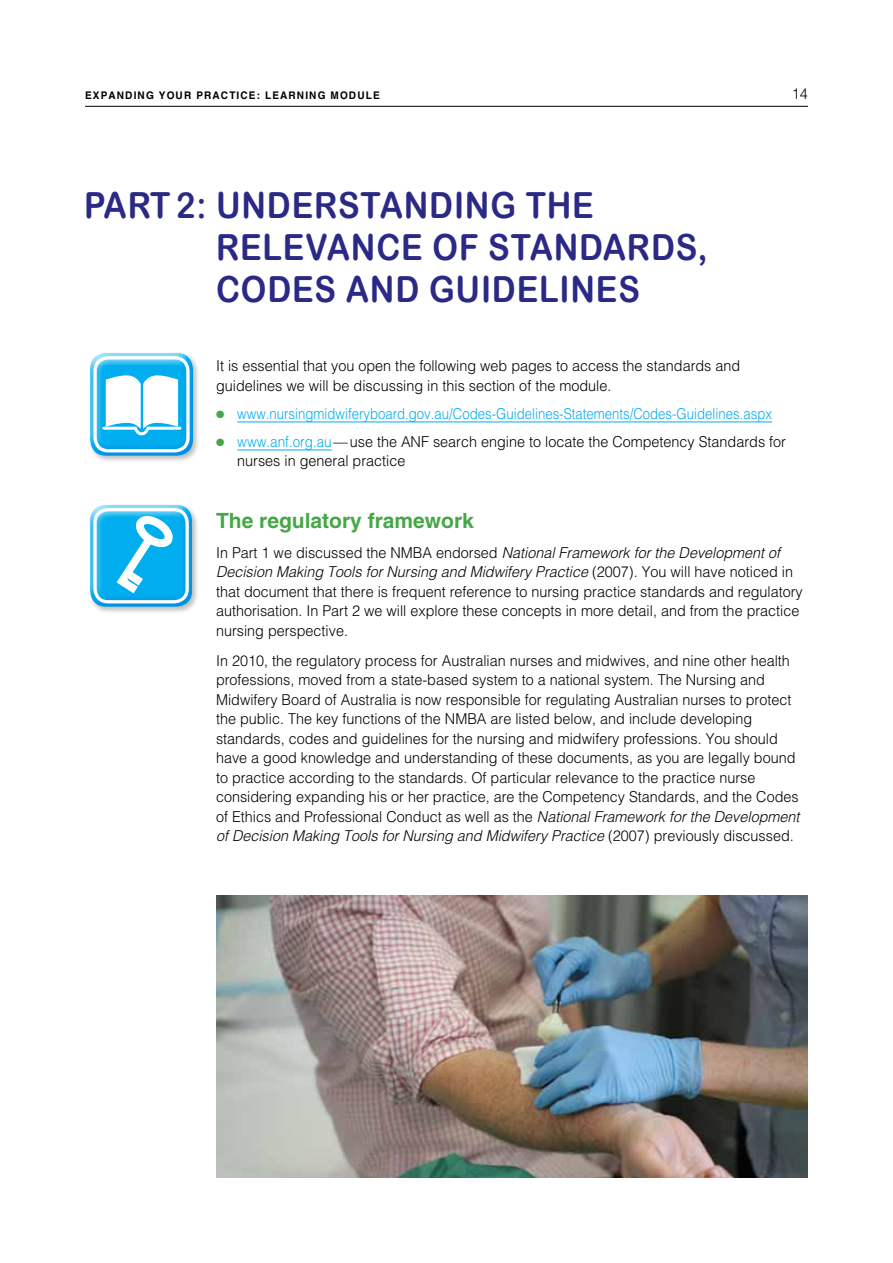
<style>
.page{position:relative;width:893px;height:1263px;background:#fff}
.page>*{position:absolute;margin:0;border:0;box-sizing:border-box;transform-origin:0 0}
.t1{font:36px/42px "Arial Rounded MT Bold";letter-spacing:.025em;color:#2a2a86;scale:.9 1}
.t2{font:700 21px "Helvetica";color:#46a748}
.t3{font:300 15px/19.5px "Helvetica";color:#000;scale:.96 1}
.t4{font:300 15px "Helvetica";color:#00aeef;scale:.88 1}
.t5{font:700 10.5px "Helvetica";letter-spacing:.11em;color:#000;scale:.96 1}
.s1{color:#46a748}
.s2{color:#00aeef}
.s3{font-style:italic}
</style>
<div class="page">
<hr style="left:85px;top:106px;width:723px;height:1px;background:#000">
<div style="left:88px;top:351px;width:113px;height:112px;background:#000;opacity:.25"></div>
<div style="left:89px;top:351px;width:106px;height:95px;background:#fff;opacity:.75"></div>
<div style="left:89px;top:355px;width:106px;height:101px;background:#00aeef;opacity:.5"></div>
<div style="left:93px;top:356px;width:97px;height:96px;border:3px solid #fff;border-radius:13px"></div>
<svg style="left:101px;top:375px;width:82px;height:62px"></svg>
<hr style="left:237px;top:421px;width:535px;height:1px;background:#00aeef">
<hr style="left:237px;top:449px;width:95px;height:1px;background:#00aeef">
<div style="left:88px;top:503px;width:112px;height:111px;background:#000;opacity:.25"></div>
<div style="left:89px;top:503px;width:105px;height:94px;background:#fff;opacity:.75"></div>
<div style="left:89px;top:507px;width:105px;height:101px;background:#00aeef;opacity:.5"></div>
<div style="left:93px;top:508px;width:96px;height:95px;border:3px solid #fff;border-radius:13px"></div>
<svg style="left:109px;top:508px;width:73px;height:93px"></svg>
<img style="left:216px;top:895px;width:592px;height:283px">
<p class="t5" style="left:85px;top:89px;width:301px">EXPANDING YOUR PRACTICE: LEARNING MODULE</p>
<p class="t3" style="left:792px;top:84px;width:18px">14</p>
<h1 class="t1" style="left:216px;top:183px;width:548px;text-indent:-132px">PART 2: U NDERSTANDING THE<br>RELEVANCE OF STANDARDS,<br>CODES AND GUIDELINES</h1>
<p class="t3" style="left:216px;top:356px;width:548px">It is essential that you open the following web pages to access the standards and guidelines we will be discussing in this section of the module.</p>
<p class="t4" style="left:216px;top:404px;width:633px"><span class="s1">●</span> www.nursingmidwiferyboard.gov.au/Codes-Guidelines-Statements/Codes-Guidelines.aspx</p>
<p class="t3" style="left:237px;top:431px;width:573px;text-indent:-21px"><span class="s1">●</span> <span class="s2">www.anf.org.au</span>—use the ANF search engine to locate the Competency Standards for nurses in general practice</p>
<h2 class="t2" style="left:216px;top:507px;width:259px">THE REGULATORY FRAMEWORK</h2>
<p class="t3" style="left:216px;top:542px;width:613px">In Part 1 we discussed the NMBA endorsed <span class="s3">National Framework for the Development of Decision Making Tools for Nursing and Midwifery Practice</span> (2007). You will have noticed in that document that there is frequent reference to nursing practice standards and regulatory authorisation. In Part 2 we will explore these concepts in more detail, and from the practice nursing perspective.</p>
<p class="t3" style="left:216px;top:650px;width:609px">In 2010, the regulatory process for Australian nurses and midwives, and nine other health professions, moved from a state-based system to a national system. The Nursing and Midwifery Board of Australia is now responsible for regulating Australian nurses to protect the public. The key functions of the NMBA are listed below, and include developing standards, codes and guidelines for the nursing and midwifery professions. You should have a good knowledge and understanding of these documents, as you are legally bound to practice according to the standards. Of particular relevance to the practice nurse considering expanding his or her practice, are the Competency Standards, and the Codes of Ethics and Professional Conduct as well as the <span class="s3">National Framework for the Development of Decision Making Tools for Nursing and Midwifery Practice</span> (2007) previously discussed.</p>
</div>
